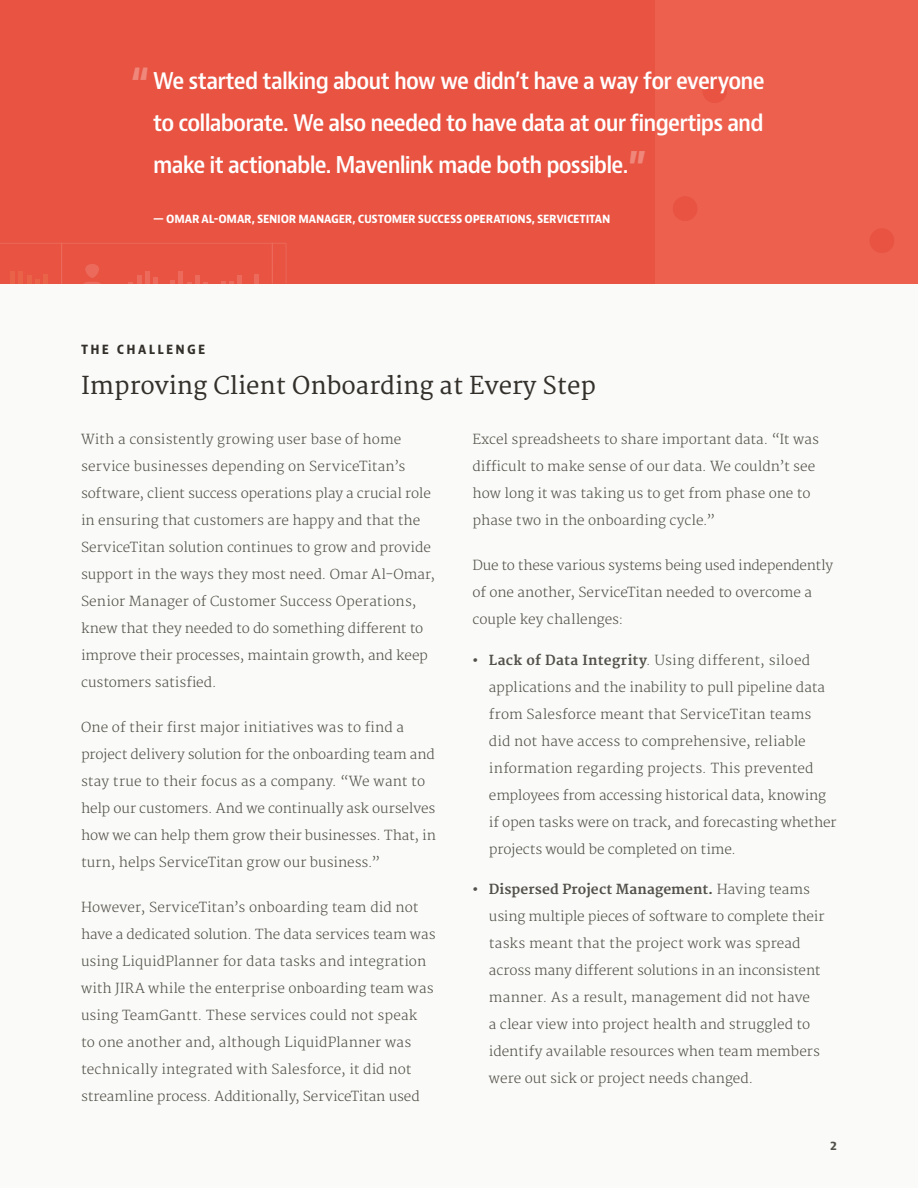
<style>
.page{position:relative;width:918px;height:1188px;background:#fafaf8}
.page>*{position:absolute;margin:0;border:0;box-sizing:border-box;transform-origin:0 0}
.t1{font:700 condensed 48.45px "Bernino Sans";color:#ef877b}
.t2{font:24px "Merriweather";color:#33302b}
.t3{font:600 condensed 22.5px/42px "Bernino Sans";letter-spacing:-.035em;color:#fff;text-align:justify}
.t4{font:300 13.5px/27px "Merriweather";color:#52504a}
.t5{font:700 condensed 13.5px "Bernino Sans";letter-spacing:.17em;color:#33302b}
.t6{font:700 condensed 12px "Bernino Sans";letter-spacing:-.02em;color:#fff}
.t7{font:700 12px "Bernino Sans";color:#52504a}
.s1{font-weight:700}
</style>
<div class="page">
<div style="left:0;top:0;width:918px;height:283px;background:#e85342"></div>
<div style="left:685px;top:205px;width:233px;height:79px;background:#ed604e"></div>
<div style="left:869px;top:228px;width:26px;height:26px;background:#e85342;border-radius:50%"></div>
<div style="left:869px;top:227px;width:26px;height:27px;border:1px solid #fff;border-radius:50%"></div>
<div style="left:660px;top:0;width:258px;height:205px;background:#ed604e"></div>
<div style="left:672px;top:196px;width:26px;height:26px;background:#e85342;border-radius:50%"></div>
<div style="left:672px;top:195px;width:26px;height:27px;border:1px solid #fff;border-radius:50%"></div>
<svg style="left:0;top:243px;width:287px;height:41px"></svg>
<h1 class="t1" style="left:130px;top:57px;width:22px">“</h1>
<h3 class="t3" style="left:153px;top:60px;width:613px">We started talking about how we didn’t have a way for everyone to collaborate. We also needed to have data at our fingertips and make it actionable. Mavenlink made both possible.</h3>
<p class="t6" style="left:153px;top:211px;width:459px">— OMAR AL-OMAR, SENIOR MANAGER, CUSTOMER SUCCESS OPERATIONS, SERVICETITAN</p>
<h1 class="t1" style="left:647px;top:173px;width:22px;rotate:-180deg">“</h1>
<p class="t5" style="left:81px;top:341px;width:126px">THE CHALLENGE</p>
<h2 class="t2" style="left:81px;top:372px;width:516px">Improving Client Onboarding at Every Step</h2>
<p class="t4" style="left:81px;top:426px;width:356px">With a consistently growing user base of home service businesses depending on ServiceTitan’s software, client success operations play a crucial role in ensuring that customers are happy and that the ServiceTitan solution continues to grow and provide support in the ways they most need. Omar Al-Omar, Senior Manager of Customer Success Operations, knew that they needed to do something different to improve their processes, maintain growth, and keep customers satisfied.</p>
<p class="t4" style="left:81px;top:714px;width:356px">One of their first major initiatives was to find a project delivery solution for the onboarding team and stay true to their focus as a company. “We want to help our customers. And we continually ask ourselves how we can help them grow their businesses. That, in turn, helps ServiceTitan grow our business.”</p>
<p class="t4" style="left:81px;top:894px;width:356px">However, ServiceTitan’s onboarding team did not have a dedicated solution. The data services team was using LiquidPlanner for data tasks and integration with JIRA while the enterprise onboarding team was using TeamGantt. These services could not speak<br>to one another and, although LiquidPlanner was technically integrated with Salesforce, it did not streamline process. Additionally, ServiceTitan used</p>
<p class="t4" style="left:472px;top:426px;width:348px">Excel spreadsheets to share important data. “It was difficult to make sense of our data. We couldn’t see how long it was taking us to get from phase one to phase two in the onboarding cycle.”</p>
<p class="t4" style="left:472px;top:552px;width:362px">Due to these various systems being used independently of one another, ServiceTitan needed to overcome a couple key challenges:</p>
<p class="t4" style="left:489px;top:647px;width:349px;text-indent:-16px"><span class="s1">• Lack of Data Integrity</span>. Using different, siloed applications and the inability to pull pipeline data from Salesforce meant that ServiceTitan teams<br>did not have access to comprehensive, reliable information regarding projects. This prevented employees from accessing historical data, knowing if open tasks were on track, and forecasting whether projects would be completed on time.</p>
<p class="t4" style="left:489px;top:876px;width:337px;text-indent:-16px"><span class="s1">• Dispersed Project Management.</span> Having teams using multiple pieces of software to complete their tasks meant that the project work was spread across many different solutions in an inconsistent manner. As a result, management did not have<br>a clear view into project health and struggled to identify available resources when team members were out sick or project needs changed.</p>
<p class="t7" style="left:830px;top:1138px;width:8px">2</p>
</div>
